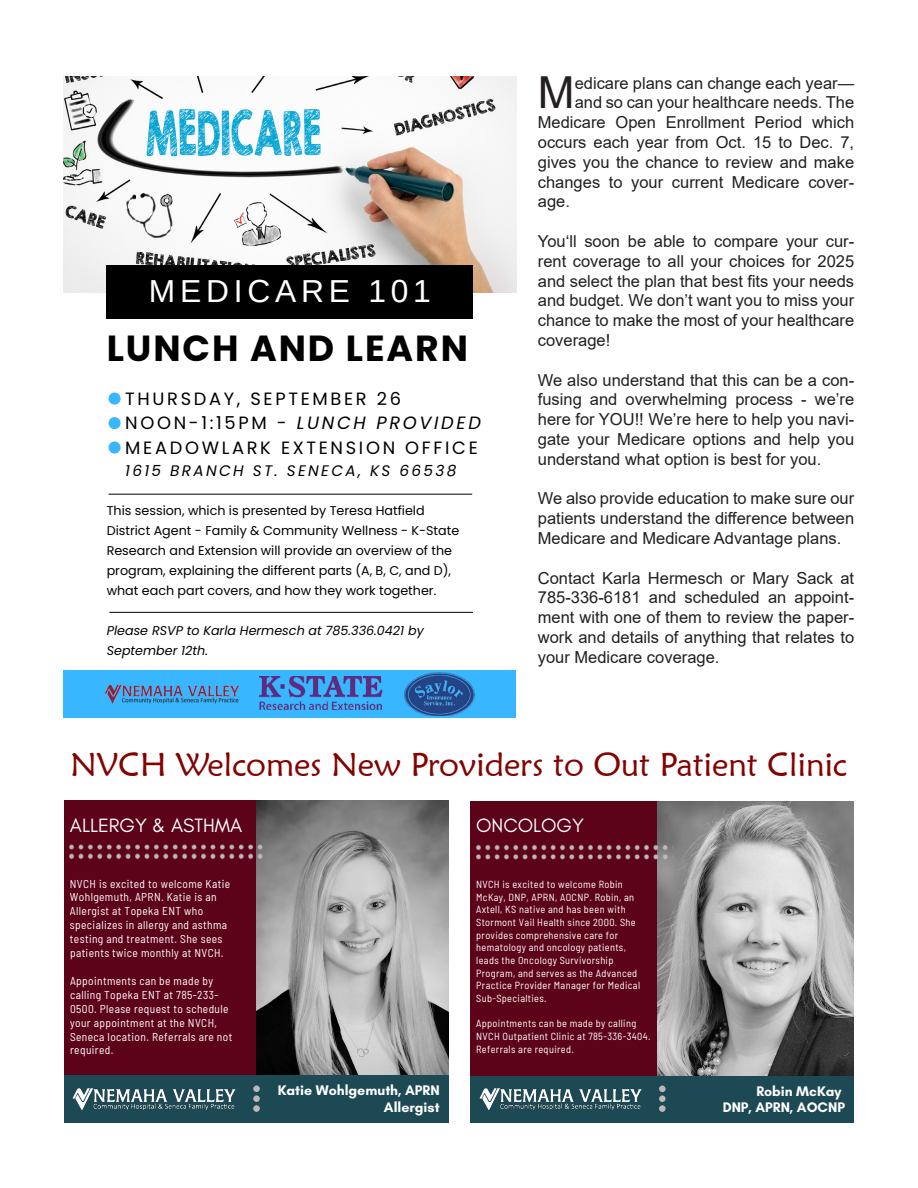
<style>
.page{position:relative;width:918px;height:1188px;background:#fff}
.page>*{position:absolute;margin:0;border:0;box-sizing:border-box;transform-origin:0 0}
.t1{font:44.1px "Arial";color:#231f20}
.t2{font:700 36.3px "Poppins";letter-spacing:.055em;color:#000}
.t3{font:33px "Maiandra GD";color:#830300}
.t4{font:31.8px "Arimo";letter-spacing:.15em;color:#fff}
.t5{font:19.65px "Glacial Indifference";color:#fff}
.t6{font:17.85px/24.8px "Poppins";letter-spacing:.15em;color:#000}
.t7{font:16.5px/19.8px "Arial";color:#231f20;text-align:justify}
.t8{font:italic 15.3px "Poppins";letter-spacing:.15em;color:#000}
.t9{font:700 14.25px/16.4px "Glacial Indifference";color:#fff;text-align:right}
.t10{font:700 14.1px/16.4px "Glacial Indifference";color:#fff;text-align:right}
.t11{font:12.75px/20.1px "Poppins";color:#000}
.t12{font:italic 12.75px/20.1px "Poppins";color:#000}
.t13{font:semi-condensed 11.4px/14px "Barlow";letter-spacing:.035em;color:#fff}
.t14{font:semi-condensed 10.35px/12.6px "Barlow";letter-spacing:.035em;color:#fff}
.s1{font-style:italic}
</style>
<div class="page">
<div style="left:64px;top:801px;width:384px;height:322px;background:#5d0319"></div>
<img style="left:256px;top:801px;width:192px;height:275px">
<svg style="left:70px;top:838px;width:196px;height:9px"></svg>
<div style="left:266px;top:838px;width:5px;height:18px;background:#727272"></div>
<svg style="left:70px;top:847px;width:196px;height:19px"></svg>
<div style="left:266px;top:847px;width:5px;height:19px;background:#838383"></div>
<div style="left:64px;top:1076px;width:384px;height:47px;background:#1d4954"></div>
<img style="left:72px;top:1088px;width:164px;height:22px">
<svg style="left:253px;top:1085px;width:7px;height:27px"></svg>
<div style="left:470px;top:801px;width:384px;height:322px;background:#5d0319"></div>
<img style="left:657px;top:801px;width:197px;height:275px">
<svg style="left:476px;top:838px;width:196px;height:10px"></svg>
<div style="left:672px;top:838px;width:5px;height:19px;background:#767676"></div>
<svg style="left:476px;top:848px;width:196px;height:18px"></svg>
<div style="left:672px;top:848px;width:5px;height:18px;background:#878787"></div>
<div style="left:470px;top:1076px;width:384px;height:47px;background:#1d4954"></div>
<img style="left:479px;top:1088px;width:163px;height:23px">
<svg style="left:659px;top:1086px;width:7px;height:26px"></svg>
<img style="left:64px;top:77px;width:452px;height:215px">
<hr style="left:109px;top:494px;width:363px;height:1px;background:#000">
<div style="left:107px;top:265px;width:366px;height:54px;background:#000"></div>
<div style="left:64px;top:670px;width:452px;height:48px;background:#38b6ff"></div>
<svg style="left:109px;top:393px;width:12px;height:12px"></svg>
<svg style="left:109px;top:417px;width:12px;height:12px"></svg>
<svg style="left:109px;top:442px;width:12px;height:12px"></svg>
<hr style="left:109px;top:612px;width:364px;height:1px;background:#000">
<img style="left:104px;top:684px;width:136px;height:20px">
<img style="left:260px;top:676px;width:123px;height:34px">
<img style="left:404px;top:672px;width:71px;height:44px">
<p class="t4" style="left:149px;top:271px;width:284px">MEDICARE 101</p>
<p class="t2" style="left:107px;top:327px;width:363px">LUNCH AND LEARN</p>
<p class="t6" style="left:125px;top:386px;width:357px">THURSDAY, SEPTEMBER 26<br>NOON-1:15PM - <span class="s1">LUNCH PROVIDED<br></span>MEADOWLARK EXTENSION OFFICE</p>
<p class="t8" style="left:125px;top:462px;width:333px">1615 BRANCH ST. SENECA, KS 66538</p>
<p class="t11" style="left:107px;top:501px;width:354px">This session, which is presented by Teresa Hatfield District Agent - Family &amp; Community Wellness - K-State Research and Extension will provide an overview of the program, explaining the different parts (A, B, C, and D), what each part covers, and how they work together.</p>
<p class="t12" style="left:107px;top:621px;width:319px">Please RSVP to Karla Hermesch at 785.336.0421 by<br>September 12th.</p>
<p class="t1" style="left:538px;top:62px;width:38px">M</p>
<p class="t7" style="left:575px;top:73px;width:281px">edicare plans can change each year—</p>
<p class="t7" style="left:575px;top:93px;width:281px">and so can your healthcare needs. The</p>
<p class="t7" style="left:538px;top:112px;width:318px">Medicare Open Enrollment Period which</p>
<p class="t7" style="left:538px;top:132px;width:318px">occurs each year from Oct. 15 to Dec. 7,</p>
<p class="t7" style="left:538px;top:152px;width:318px">gives you the chance to review and make</p>
<p class="t7" style="left:538px;top:172px;width:318px">changes to your current Medicare cover-</p>
<p class="t7" style="left:538px;top:192px;width:34px">age.</p>
<p class="t7" style="left:538px;top:231px;width:318px">You‘ll soon be able to compare your cur&shy;rent coverage to all your choices for 2025 and select the plan that best fits your needs and budget. We don’t want you to miss your chance to make the most of your healthcare coverage!</p>
<p class="t7" style="left:538px;top:370px;width:318px">We also understand that this can be a con&shy;fusing and overwhelming process - we’re here for YOU!! We’re here to help you navi&shy;gate your Medicare options and help you understand what option is best for you.</p>
<p class="t7" style="left:538px;top:489px;width:318px">We also provide education to make sure our patients understand the difference between Medicare and Medicare Advantage plans.</p>
<p class="t7" style="left:538px;top:568px;width:318px">Contact Karla Hermesch or Mary Sack at 785-336-6181 and scheduled an appoint&shy;ment with one of them to review the paper&shy;work and details of anything that relates to your Medicare coverage.</p>
<p class="t3" style="left:70px;top:744px;width:778px">NVCH Welcomes New Providers to Out Patient Clinic</p>
<p class="t5" style="left:70px;top:814px;width:174px">ALLERGY &amp; ASTHMA</p>
<p class="t13" style="left:70px;top:876px;width:162px">NVCH is excited to welcome Katie<br>Wohlgemuth, APRN. Katie is an<br>Allergist at Topeka ENT who specializes in allergy and asthma testing and treatment. She sees patients twice monthly at NVCH.</p>
<p class="t13" style="left:70px;top:973px;width:164px">Appointments can be made by calling Topeka ENT at 785-233-<br>0500. Please request to schedule your appointment at the NVCH,<br>Seneca location. Referrals are not required.</p>
<p class="t9" style="left:278px;top:1082px;width:163px">Katie Wohlgemuth, APRN<br>Allergist</p>
<p class="t5" style="left:476px;top:815px;width:109px">ONCOLOGY</p>
<p class="t14" style="left:476px;top:877px;width:165px">NVCH is excited to welcome Robin McKay, DNP, APRN, AOCNP. Robin, an Axtell, KS native and has been with Stormont Vail Health since 2000. She provides comprehensive care for hematology and oncology patients, leads the Oncology Survivorship Program, and serves as the Advanced Practice Provider Manager for Medical Sub-Specialties.</p>
<p class="t14" style="left:476px;top:1017px;width:176px">Appointments can be made by calling<br>NVCH Outpatient Clinic at 785-336-3404.<br>Referrals are required.</p>
<p class="t10" style="left:723px;top:1082px;width:124px">Robin McKay<br>DNP, APRN, AOCNP</p>
</div>
